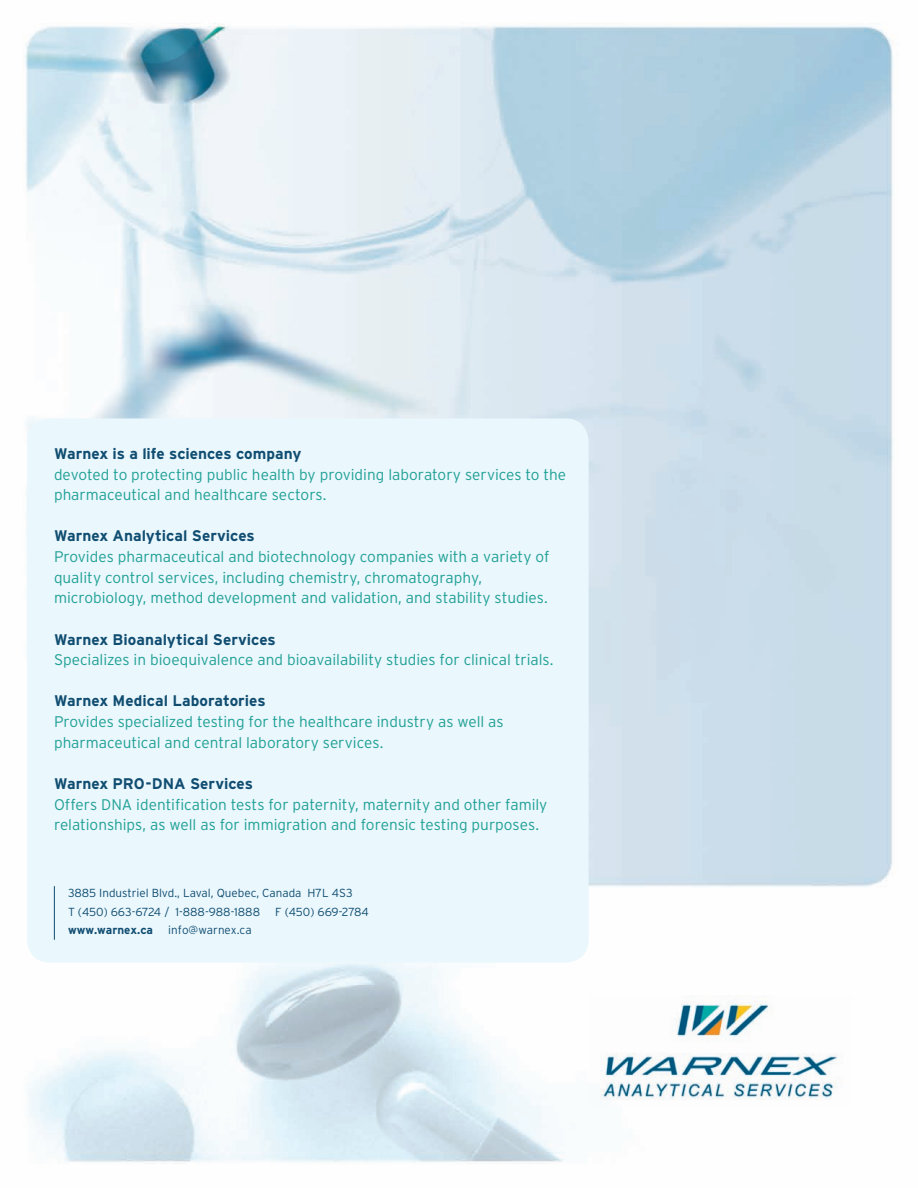
<style>
.page{position:relative;width:918px;height:1188px;background:#fff}
.page>*{position:absolute;margin:0;border:0;box-sizing:border-box;transform-origin:0 0}
.t1{font:300 15.3px/20.5px "Interstate";color:#1fa095}
.t2{font:700 15.3px "Interstate";color:#104d71}
.t3{font:300 11.7px/18.3px "Interstate";color:#104d71}
.t4{font:700 11.7px "Interstate";color:#104d71}
</style>
<div class="page">
<img style="left:23px;top:23px;width:870px;height:1140px">
<div style="left:27px;top:418px;width:562px;height:545px;background:#eaf7fd;border-radius:23px"></div>
<hr style="left:54px;top:886px;width:1px;height:54px;background:#104d71">
<img style="left:589px;top:996px;width:263px;height:110px">
<p class="t2" style="left:54px;top:445px;width:249px">Warnex is a life sciences company</p>
<p class="t1" style="left:54px;top:464px;width:514px">devoted to protecting public health by providing laboratory services to the pharmaceutical and healthcare sectors.</p>
<p class="t2" style="left:54px;top:528px;width:202px">Warnex Analytical Services</p>
<p class="t1" style="left:54px;top:546px;width:497px">Provides pharmaceutical and biotechnology companies with a variety of quality control services, including chemistry, chromatography, microbiology, method development and validation, and stability studies.</p>
<p class="t2" style="left:54px;top:631px;width:223px">Warnex Bioanalytical Services</p>
<p class="t1" style="left:54px;top:649px;width:501px">Specializes in bioequivalence and bioavailability studies for clinical trials.</p>
<p class="t2" style="left:54px;top:693px;width:213px">Warnex Medical Laboratories</p>
<p class="t1" style="left:54px;top:711px;width:451px">Provides specialized testing for the healthcare industry as well as pharmaceutical and central laboratory services.</p>
<p class="t2" style="left:54px;top:775px;width:201px">Warnex PRO-DNA Services</p>
<p class="t1" style="left:54px;top:794px;width:495px">Offers DNA identification tests for paternity, maternity and other family relationships, as well as for immigration and forensic testing purposes.</p>
<p class="t3" style="left:68px;top:884px;width:286px">3885 Industriel Blvd., Laval, Quebec, Canada H7L 4S3<br>T (450) 663-6724 / 1-888-988-1888</p>
<p class="t3" style="left:275px;top:902px;width:95px">F (450) 669-2784</p>
<p class="t4" style="left:68px;top:923px;width:87px">www.warnex.ca</p>
<p class="t3" style="left:168px;top:921px;width:85px">info@warnex.ca</p>
</div>
